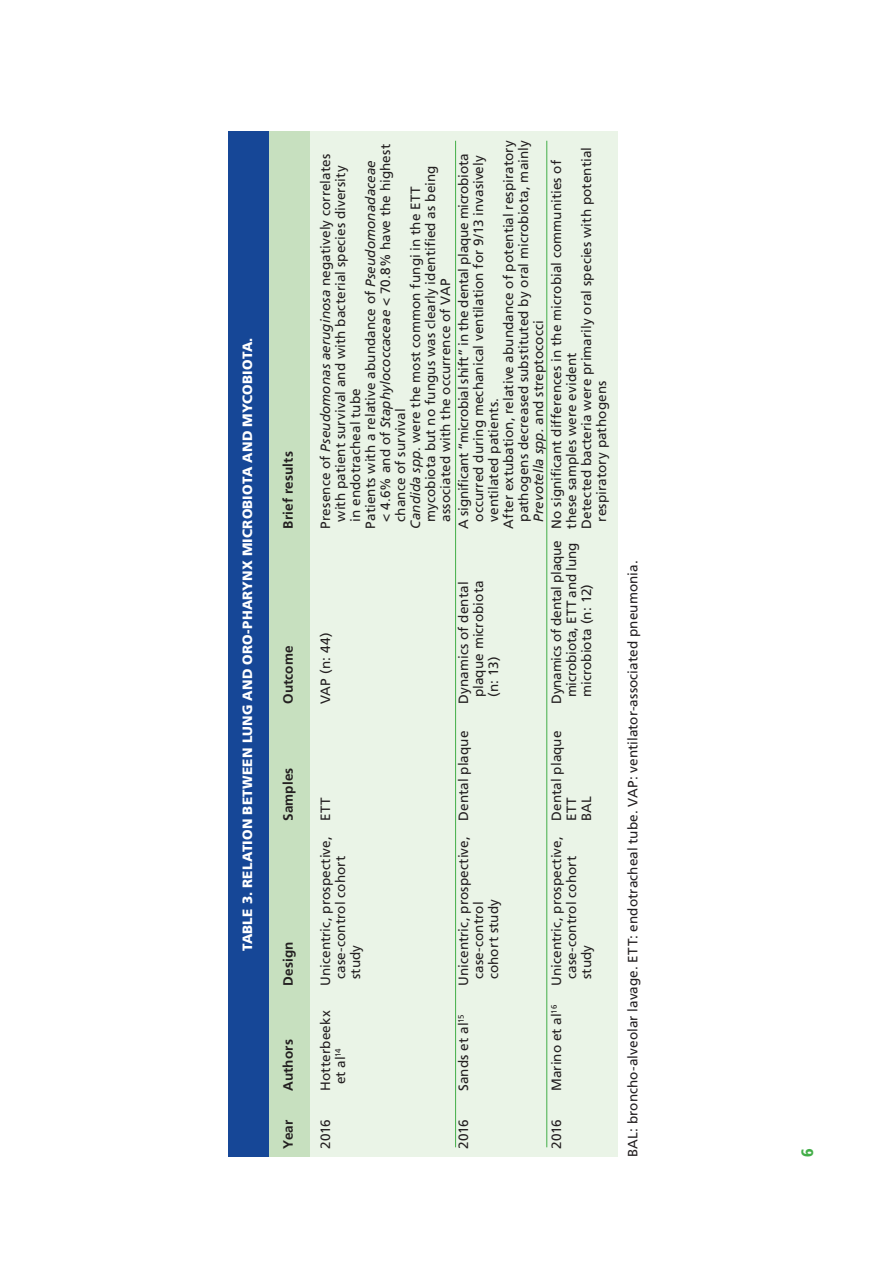
<style>
.page{position:relative;width:893px;height:1263px;background:#fff}
.page>*{position:absolute;margin:0;border:0;box-sizing:border-box;transform-origin:0 0}
.t1{font:900 condensed 16.5px "Frutiger";color:#43ae48}
.t2{font:13.5px/15px "Frutiger";letter-spacing:.005em;color:#231f20}
.t3{font:900 13.5px "Frutiger";letter-spacing:.015em;color:#fff}
.t4{font:13.5px "Frutiger";letter-spacing:-.02em;color:#231f20}
.t5{font:700 13.5px "Frutiger";letter-spacing:.01em;color:#231f20}
.s1{font-style:italic}
</style>
<div class="page">
<div style="left:228px;top:131px;width:41px;height:1026px;background:#164797"></div>
<div style="left:269px;top:131px;width:41px;height:1026px;background:#c7e0bf"></div>
<div style="left:310px;top:131px;width:307px;height:1026px;background:#eaf4e7"></div>
<hr style="left:455px;top:141px;width:1px;height:1006px;background:#43ae48">
<hr style="left:546px;top:141px;width:1px;height:1006px;background:#43ae48">
<p class="t3" style="left:239px;top:951px;width:615px;rotate:-90deg">TABLE 3. RELATION BETWEEN LUNG AND ORO-PHARYNX MICROBIOTA AND MYCOBIOTA.</p>
<p class="t5" style="left:280px;top:528px;width:79px;rotate:-90deg">Brief results</p>
<p class="t5" style="left:280px;top:704px;width:60px;rotate:-90deg">Outcome</p>
<p class="t5" style="left:280px;top:821px;width:55px;rotate:-90deg">Samples</p>
<p class="t5" style="left:280px;top:986px;width:46px;rotate:-90deg">Design</p>
<p class="t5" style="left:280px;top:1091px;width:53px;rotate:-90deg">Authors</p>
<p class="t5" style="left:280px;top:1148px;width:30px;rotate:-90deg">Year</p>
<p class="t2" style="left:501px;top:528px;width:390px;rotate:-90deg">After extubation, relative abundance of potential respiratory</p>
<p class="t2" style="left:516px;top:522px;width:383px;rotate:-90deg">pathogens decreased substituted by oral microbiota, mainly</p>
<p class="t2" style="left:378px;top:522px;width:379px;rotate:-90deg">&lt; 4.6% and of <span class="s1">Staphylococcaceae</span> &lt; 70.8% have the highest</p>
<p class="t2" style="left:579px;top:522px;width:376px;text-indent:-7px;rotate:-90deg">Detected bacteria were primarily oral species with potential respiratory pathogens</p>
<p class="t2" style="left:318px;top:528px;width:376px;rotate:-90deg">Presence of <span class="s1">Pseudomonas aeruginosa</span> negatively correlates</p>
<p class="t4" style="left:456px;top:528px;width:376px;rotate:-90deg">A significant “microbial shift” in the dental plaque microbiota</p>
<p class="t2" style="left:471px;top:522px;width:368px;rotate:-90deg">occurred during mechanical ventilation for 9/13 invasively</p>
<p class="t2" style="left:549px;top:704px;width:545px;rotate:-90deg">Dynamics of dental plaque No significant differences in the microbial communities of</p>
<p class="t2" style="left:363px;top:528px;width:370px;rotate:-90deg">Patients with a relative abundance of <span class="s1">Pseudomonadaceae</span></p>
<p class="t2" style="left:333px;top:522px;width:358px;rotate:-90deg">with patient survival and with bacterial species diversity</p>
<p class="t2" style="left:423px;top:522px;width:358px;rotate:-90deg">mycobiota but no fungus was clearly identified as being</p>
<p class="t2" style="left:408px;top:528px;width:344px;rotate:-90deg"><span class="s1">Candida spp</span>. were the most common fungi in the ETT</p>
<p class="t2" style="left:438px;top:522px;width:245px;rotate:-90deg">associated with the occurrence of VAP</p>
<p class="t2" style="left:531px;top:522px;width:203px;rotate:-90deg"><span class="s1">Prevotella spp.</span> and streptococci</p>
<p class="t2" style="left:564px;top:697px;width:346px;rotate:-90deg">microbiota, ETT and lung these samples were evident</p>
<p class="t2" style="left:348px;top:522px;width:135px;rotate:-90deg">in endotracheal tube</p>
<p class="t2" style="left:486px;top:522px;width:125px;rotate:-90deg">ventilated patients.</p>
<p class="t2" style="left:393px;top:522px;width:115px;rotate:-90deg">chance of survival</p>
<p class="t2" style="left:471px;top:697px;width:118px;rotate:-90deg">plaque microbiota</p>
<p class="t2" style="left:456px;top:704px;width:124px;rotate:-90deg">Dynamics of dental</p>
<p class="t2" style="left:579px;top:697px;width:115px;rotate:-90deg">microbiota (n: 12)</p>
<p class="t2" style="left:318px;top:704px;width:73px;rotate:-90deg">VAP (n: 44)</p>
<p class="t2" style="left:486px;top:697px;width:42px;rotate:-90deg">(n: 13)</p>
<p class="t2" style="left:318px;top:986px;width:190px;rotate:-90deg">Unicentric, prospective, ETT</p>
<p class="t2" style="left:333px;top:979px;width:125px;rotate:-90deg">case-control cohort</p>
<p class="t2" style="left:348px;top:979px;width:36px;rotate:-90deg">study</p>
<p class="t2" style="left:318px;top:1091px;width:82px;rotate:-90deg">Hotterbeekx</p>
<p class="t2" style="left:333px;top:1084px;width:38px;rotate:-90deg">et al<sup>14</sup></p>
<p class="t2" style="left:318px;top:1148px;width:31px;rotate:-90deg">2016</p>
<p class="t2" style="left:456px;top:986px;width:257px;rotate:-90deg">Unicentric, prospective, Dental plaque</p>
<p class="t2" style="left:486px;top:979px;width:82px;rotate:-90deg">cohort study</p>
<p class="t2" style="left:471px;top:979px;width:79px;rotate:-90deg">case-control</p>
<p class="t2" style="left:456px;top:1091px;width:78px;rotate:-90deg">Sands et al<sup>15</sup></p>
<p class="t2" style="left:456px;top:1148px;width:31px;rotate:-90deg">2016</p>
<p class="t2" style="left:549px;top:986px;width:257px;rotate:-90deg">Unicentric, prospective, Dental plaque</p>
<p class="t2" style="left:579px;top:821px;width:26px;rotate:-90deg">BAL</p>
<p class="t2" style="left:564px;top:821px;width:25px;rotate:-90deg">ETT</p>
<p class="t2" style="left:564px;top:979px;width:125px;rotate:-90deg">case-control cohort</p>
<p class="t2" style="left:579px;top:979px;width:36px;rotate:-90deg">study</p>
<p class="t2" style="left:549px;top:1091px;width:88px;rotate:-90deg">Marino et al<sup>16</sup></p>
<p class="t2" style="left:549px;top:1148px;width:31px;rotate:-90deg">2016</p>
<p class="t2" style="left:625px;top:1157px;width:598px;rotate:-90deg">BAL: broncho-alveolar lavage. ETT: endotracheal tube. VAP: ventilator-associated pneumonia.</p>
<p class="t1" style="left:798px;top:1157px;width:10px;rotate:-90deg">6</p>
</div>
